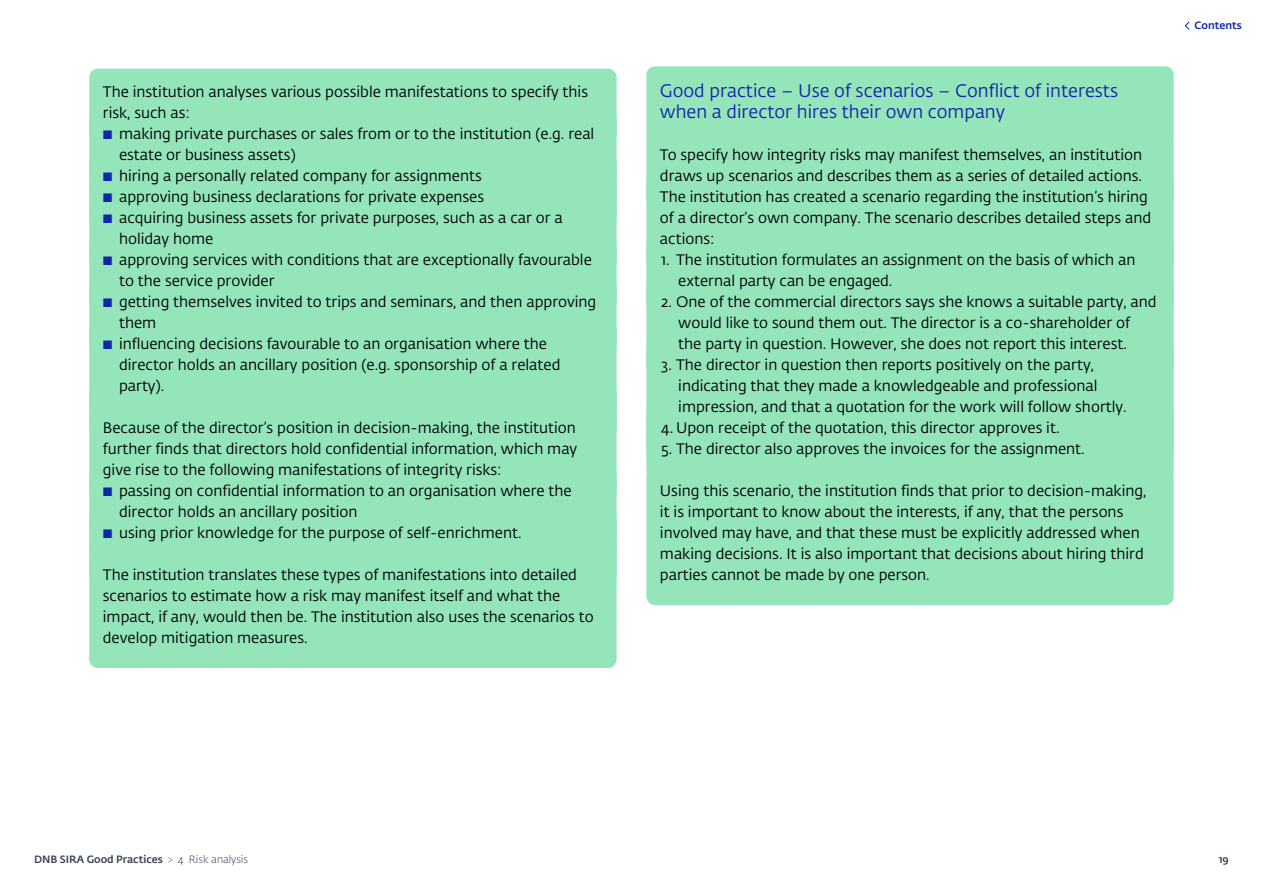
<style>
.page{position:relative;width:1263px;height:893px;background:#fff}
.page>*{position:absolute;margin:0;border:0;box-sizing:border-box;transform-origin:0 0}
.H4_Kader_kop{font:18px/21px "DNB Fedra";color:#1226aa}
.Kader_broodtekst{font:15px/21px "DNB Fedra";color:#000}
.Kader_opsomming_Cijfers{font:15px/21px "DNB Fedra";color:#000}
.t1{font:500 10.5px "DNB Fedra";color:#3a4250}
.t2{font:300 10.5px "DNB Fedra";color:#3a4250}
.t3{font:500 10.5px "DNB Fedra";color:#1226aa}
.s1{font-size:12px;color:#1226aa}
</style>
<div class="page">
<svg style="left:1185px;top:21px;width:5px;height:9px"></svg>
<div style="left:89px;top:69px;width:528px;height:74px;background:#94e6ba;border-radius:9px"></div>
<div style="left:89px;top:111px;width:528px;height:74px;background:#94e6ba;border-radius:9px"></div>
<div style="left:89px;top:174px;width:528px;height:53px;background:#94e6ba;border-radius:9px"></div>
<div style="left:89px;top:195px;width:528px;height:74px;background:#94e6ba;border-radius:9px"></div>
<div style="left:89px;top:237px;width:528px;height:74px;background:#94e6ba;border-radius:9px"></div>
<div style="left:89px;top:279px;width:528px;height:74px;background:#94e6ba;border-radius:9px"></div>
<div style="left:89px;top:321px;width:528px;height:95px;background:#94e6ba;border-radius:9px"></div>
<div style="left:89px;top:405px;width:528px;height:95px;background:#94e6ba;border-radius:9px"></div>
<div style="left:89px;top:468px;width:528px;height:74px;background:#94e6ba;border-radius:9px"></div>
<div style="left:89px;top:531px;width:528px;height:53px;background:#94e6ba;border-radius:9px"></div>
<div style="left:89px;top:552px;width:528px;height:116px;background:#94e6ba;border-radius:9px"></div>
<div style="left:646px;top:66px;width:528px;height:78px;background:#94e6ba;border-radius:9px"></div>
<div style="left:646px;top:132px;width:528px;height:74px;background:#94e6ba;border-radius:9px"></div>
<div style="left:646px;top:174px;width:528px;height:95px;background:#94e6ba;border-radius:9px"></div>
<div style="left:646px;top:237px;width:528px;height:74px;background:#94e6ba;border-radius:9px"></div>
<div style="left:646px;top:279px;width:528px;height:95px;background:#94e6ba;border-radius:9px"></div>
<div style="left:646px;top:342px;width:528px;height:95px;background:#94e6ba;border-radius:9px"></div>
<div style="left:646px;top:426px;width:528px;height:53px;background:#94e6ba;border-radius:9px"></div>
<div style="left:646px;top:468px;width:528px;height:137px;background:#94e6ba;border-radius:9px"></div>
<p class="Kader_broodtekst" style="left:103px;top:82px;width:487px">The institution analyses various possible manifestations to specify this risk, such as:</p>
<p class="Kader_broodtekst" style="left:119px;top:124px;width:477px;text-indent:-17px"><span class="s1">■</span> making private purchases or sales from or to the institution (e.g. real estate or business assets)</p>
<p class="Kader_broodtekst" style="left:102px;top:166px;width:381px"><span class="s1">■</span> hiring a personally related company for assignments</p>
<p class="Kader_broodtekst" style="left:102px;top:187px;width:384px"><span class="s1">■</span> approving business declarations for private expenses</p>
<p class="Kader_broodtekst" style="left:119px;top:208px;width:445px;text-indent:-17px"><span class="s1">■</span> acquiring business assets for private purposes, such as a car or a holiday home</p>
<p class="Kader_broodtekst" style="left:119px;top:250px;width:474px;text-indent:-17px"><span class="s1">■</span> approving services with conditions that are exceptionally favourable to the service provider</p>
<p class="Kader_broodtekst" style="left:119px;top:292px;width:479px;text-indent:-17px"><span class="s1">■</span> getting themselves invited to trips and seminars, and then approving them</p>
<p class="Kader_broodtekst" style="left:119px;top:334px;width:443px;text-indent:-17px"><span class="s1">■</span> influencing decisions favourable to an organisation where the director holds an ancillary position (e.g. sponsorship of a related party).</p>
<p class="Kader_broodtekst" style="left:103px;top:418px;width:476px;text-align:justify">Because of the director’s position in decision-making, the institution further finds that directors hold confidential information, which may give rise to the following manifestations of integrity risks:</p>
<p class="Kader_broodtekst" style="left:119px;top:481px;width:454px;text-indent:-17px"><span class="s1">■</span> passing on confidential information to an organisation where the director holds an ancillary position</p>
<p class="Kader_broodtekst" style="left:102px;top:523px;width:421px"><span class="s1">■</span> using prior knowledge for the purpose of self-enrichment.</p>
<p class="Kader_broodtekst" style="left:103px;top:565px;width:492px">The institution translates these types of manifestations into detailed scenarios to estimate how a risk may manifest itself and what the impact, if any, would then be. The institution also uses the scenarios to develop mitigation measures.</p>
<h4 class="H4_Kader_kop" style="left:660px;top:81px;width:460px">Good practice – Use of scenarios – Conflict of interests when a director hires their own company</h4>
<p class="Kader_broodtekst" style="left:660px;top:145px;width:484px">To specify how integrity risks may manifest themselves, an institution draws up scenarios and describes them as a series of detailed actions.</p>
<p class="Kader_broodtekst" style="left:660px;top:187px;width:493px">The institution has created a scenario regarding the institution’s hiring of a director’s own company. The scenario describes detailed steps and actions:</p>
<h1 class="Kader_opsomming_Cijfers" style="left:678px;top:250px;width:459px;text-indent:-17px">1. The institution formulates an assignment on the basis of which an external party can be engaged.</h1>
<h1 class="Kader_opsomming_Cijfers" style="left:678px;top:292px;width:480px;text-indent:-17px">2. One of the commercial directors says she knows a suitable party, and would like to sound them out. The director is a co-shareholder of the party in question. However, she does not report this interest.</h1>
<h1 class="Kader_opsomming_Cijfers" style="left:678px;top:355px;width:450px;text-indent:-17px">3. The director in question then reports positively on the party, indicating that they made a knowledgeable and professional impression, and that a quotation for the work will follow shortly.</h1>
<h1 class="Kader_opsomming_Cijfers" style="left:661px;top:418px;width:400px">4. Upon receipt of the quotation, this director approves it.</h1>
<h1 class="Kader_opsomming_Cijfers" style="left:661px;top:439px;width:425px">5. The director also approves the invoices for the assignment.</h1>
<p class="Kader_broodtekst" style="left:660px;top:481px;width:488px">Using this scenario, the institution finds that prior to decision-making, it is important to know about the interests, if any, that the persons involved may have, and that these must be explicitly addressed when making decisions. It is also important that decisions about hiring third parties cannot be made by one person.</p>
<p class="t3" style="left:1194px;top:19px;width:49px">Contents</p>
<p class="t1" style="left:34px;top:853px;width:130px">DNB SIRA Good Practices</p>
<p class="t2" style="left:178px;top:853px;width:72px">4 Risk analysis</p>
<p class="t1" style="left:1219px;top:853px;width:12px">19</p>
</div>
